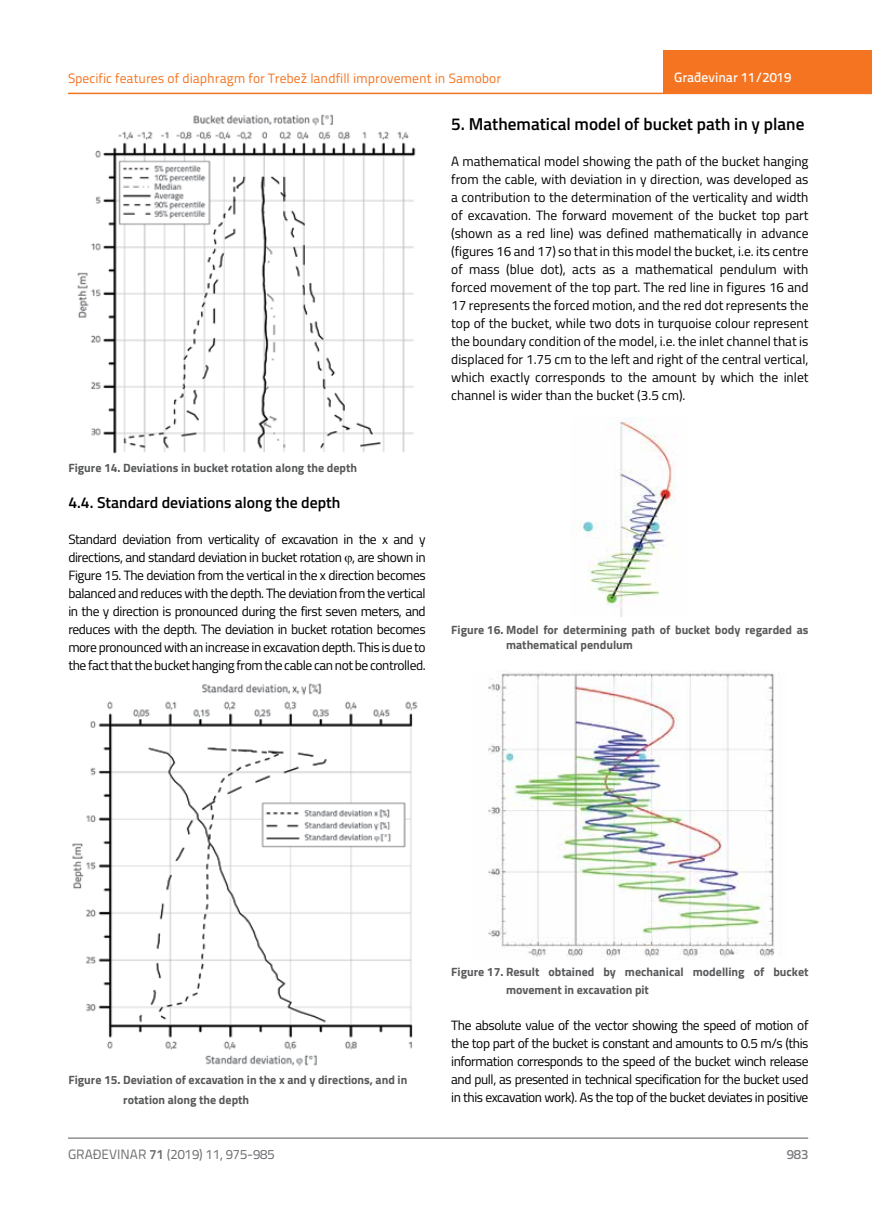
<style>
.page{position:relative;width:872px;height:1212px;background:#fff}
.page>*{position:absolute;margin:0;border:0;box-sizing:border-box;transform-origin:0 0}
.t1{font:600 17.25px "Titillium";color:#000}
.t2{font:600 15.75px "Titillium";color:#000}
.t3{font:13.5px/18px "Titillium";letter-spacing:-.03em;color:#000;text-align:justify}
.t4{font:13.5px "Titillium Text 22 L";color:#f47421}
.t5{font:13.5px "Titillium Text 22 L";color:#6d6e71}
.t6{font:500 13.5px "Titillium Text 22 L";color:#fff}
.t7{font:500 13.5px "Titillium Text 22 L";color:#797a7d}
.t8{font:700 12px/19.5px "Titillium";color:#58595b}
.s1{font-weight:700}
</style>
<div class="page">
<hr style="left:68px;top:93px;width:804px;height:1px;background:#f47421">
<div style="left:663px;top:50px;width:209px;height:44px;background:#f47421"></div>
<hr style="left:68px;top:1138px;width:740px;height:1px;background:#58595b">
<img style="left:77px;top:114px;width:339px;height:340px">
<img style="left:72px;top:683px;width:346px;height:383px">
<img style="left:572px;top:417px;width:104px;height:200px">
<img style="left:488px;top:670px;width:287px;height:288px">
<p class="t4" style="left:68px;top:68px;width:434px">Specific features of diaphragm for Trebež landfill improvement in Samobor</p>
<p class="t6" style="left:674px;top:67px;width:118px">Građevinar 11/2019</p>
<p class="t8" style="left:68px;top:457px;width:290px">Figure 14. Deviations in bucket rotation along the depth</p>
<p class="t2" style="left:68px;top:490px;width:274px">4.4. Standard deviations along the depth</p>
<p class="t3" style="left:68px;top:529px;width:359px">Standard deviation from verticality of excavation in the x and y directions, and standard deviation in bucket rotation , are shown in Figure 15. The deviation from the vertical in the x direction becomes balanced and reduces with the depth. The deviation from the vertical in the y direction is pronounced during the first seven meters, and reduces with the depth. The deviation in bucket rotation becomes more pronounced with an increase in excavation depth. This is due to the fact that the bucket hanging from the cable can not be controlled.</p>
<p class="t1" style="left:451px;top:111px;width:355px">5. Mathematical model of bucket path in y plane</p>
<p class="t3" style="left:451px;top:151px;width:359px">A mathematical model showing the path of the bucket hanging from the cable, with deviation in y direction, was developed as a contribution to the determination of the verticality and width of excavation. The forward movement of the bucket top part (shown as a red line) was defined mathematically in advance (figures 16 and 17) so that in this model the bucket, i.e. its centre of mass (blue dot), acts as a mathematical pendulum with forced movement of the top part. The red line in figures 16 and 17 represents the forced motion, and the red dot represents the top of the bucket, while two dots in turquoise colour represent the boundary condition of the model, i.e. the inlet channel that is displaced for 1.75 cm to the left and right of the central vertical, which exactly corresponds to the amount by which the inlet channel is wider than the bucket (3.5 cm).</p>
<p class="t8" style="left:506px;top:622px;width:304px;line-height:15px;text-indent:-55px">Figure 16. Model for determining path of bucket body regarded as mathematical pendulum</p>
<p class="t8" style="left:123px;top:1070px;width:285px;text-indent:-55px">Figure 15. Deviation of excavation in the x and y directions, and in rotation along the depth</p>
<p class="t8" style="left:506px;top:962px;width:304px;line-height:18px;text-indent:-55px">Figure 17. Result obtained by mechanical modelling of bucket movement in excavation pit</p>
<p class="t3" style="left:451px;top:1016px;width:359px">The absolute value of the vector showing the speed of motion of the top part of the bucket is constant and amounts to 0.5 m/s (this information corresponds to the speed of the bucket winch release and pull, as presented in technical specification for the bucket used in this excavation work). As the top of the bucket deviates in positive</p>
<p class="t5" style="left:68px;top:1144px;width:208px">GRAĐEVINAR <span class="s1">71</span> (2019) 11, 975-985</p>
<p class="t7" style="left:786px;top:1144px;width:23px">983</p>
</div>
